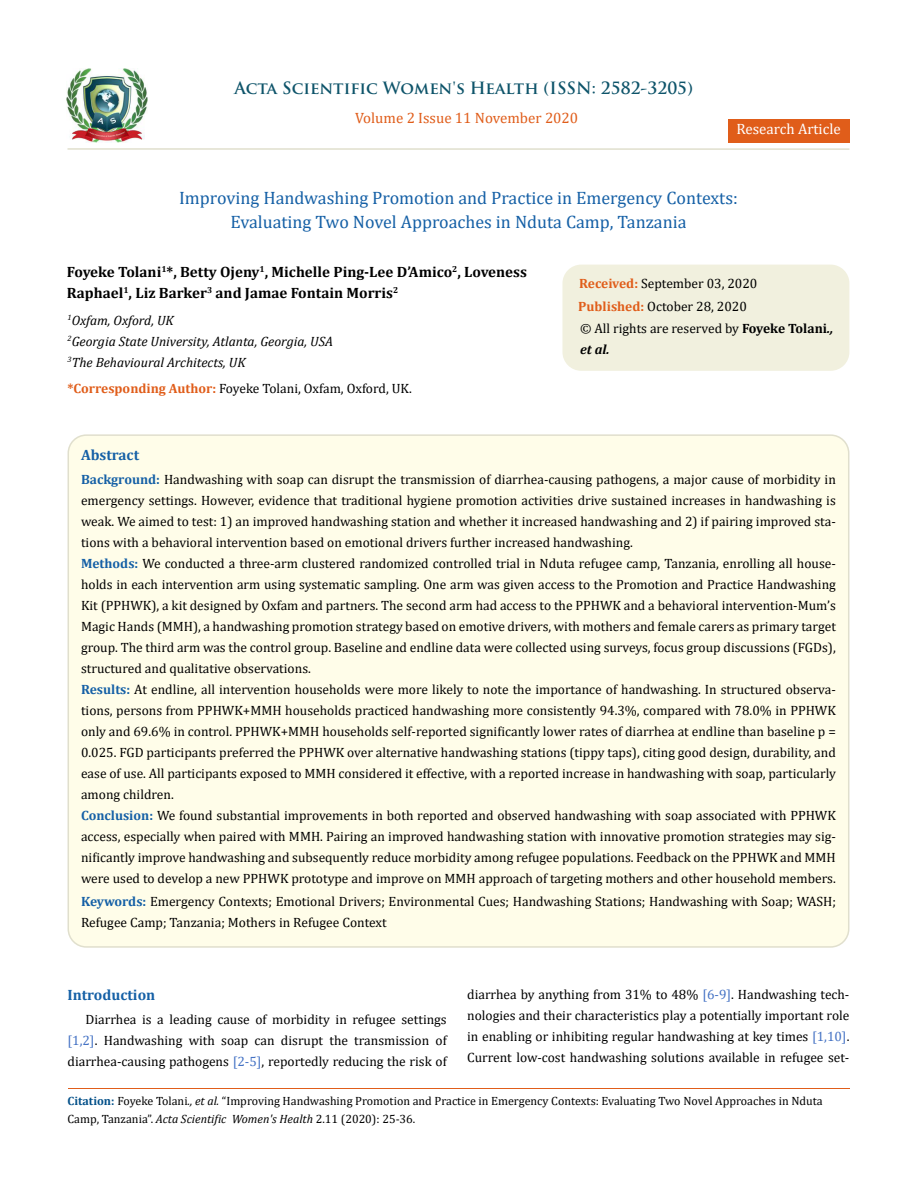
<style>
.page{position:relative;width:917px;height:1188px;background:#fff}
.page>*{position:absolute;margin:0;border:0;box-sizing:border-box;transform-origin:0 0}
.t1{font:18px/24px "Cambria";color:#1560a6;text-align:center}
.t2{font:700 16.5px "Trajan Pro";color:#0e546a}
.t3{font:700 15px/21px "Cambria";color:#000}
.t4{font:15px "Cambria";color:#e05d1a}
.t5{font:700 15px "Cambria";color:#1560a6}
.t6{font:15px "Cambria";color:#fff}
.t7{font:13.5px/21px "Cambria";color:#000}
.t8{font:italic 13.5px/21px "Cambria";color:#000}
.t9{font:12px/18px "Cambria";color:#000}
.s1{font-weight:700;color:#e05d1a}
.s2{font-weight:700}
.s3{font-weight:700;font-style:italic}
.s4{font-weight:700;color:#1560a6}
.s5{color:#4472c4}
.s6{font-weight:700;color:#035089}
.s7{font-style:italic}
</style>
<div class="page">
<img style="left:67px;top:68px;width:80px;height:74px">
<div style="left:727px;top:119px;width:122px;height:23px;background:#e05d1a"></div>
<div style="left:563px;top:265px;width:285px;height:105px;background:#f1f0de;border-radius:18px"></div>
<div style="left:562px;top:265px;width:287px;height:106px;border:2px solid #f1f0de;border-radius:18px"></div>
<div style="left:68px;top:435px;width:780px;height:512px;background:#fffde9;border-radius:18px"></div>
<hr style="left:68px;top:1088px;width:781px;height:1px;background:#e05d1a">
<hr style="left:67px;top:148px;width:782px;height:2px;background:#e0dfcd">
<p class="t2" style="left:234px;top:77px;width:460px">Acta Scientific Women's Health (ISSN: 2582-3205)</p>
<p class="t4" style="left:355px;top:109px;width:224px">Volume 2 Issue 11 November 2020</p>
<p class="t6" style="left:736px;top:120px;width:106px">Research Article</p>
<h1 class="t1" style="left:179px;top:186px;width:560px">Improving Handwashing Promotion and Practice in Emergency Contexts:<br>Evaluating Two Novel Approaches in Nduta Camp, Tanzania</h1>
<p class="t3" style="left:67px;top:261px;width:461px">Foyeke Tolani<sup>1</sup>*, Betty Ojeny<sup>1</sup>, Michelle Ping-Lee D’Amico<sup>2</sup>, Loveness<br>Raphael<sup>1</sup>, Liz Barker<sup>3</sup> and Jamae Fontain Morris<sup>2</sup></p>
<p class="t8" style="left:67px;top:309px;width:267px"><sup>1</sup>Oxfam, Oxford, UK<br><sup>2</sup>Georgia State University, Atlanta, Georgia, USA<br><sup>3</sup>The Behavioural Architects, UK</p>
<p class="t7" style="left:67px;top:378px;width:346px"><span class="s1">*Corresponding Author:</span> Foyeke Tolani, Oxfam, Oxford, UK.</p>
<p class="t7" style="left:578px;top:272px;width:180px;line-height:23px"><span class="s1">Received:</span> September 03, 2020<br><span class="s1">Published:</span> October 28, 2020</p>
<p class="t7" style="left:580px;top:318px;width:254px">© All rights are reserved by <span class="s2">Foyeke Tolani</span><span class="s3">., et al.</span></p>
<p class="t5" style="left:81px;top:445px;width:60px">Abstract</p>
<p class="t7" style="left:81px;top:469px;width:756px"><span class="s4">Background:</span> Handwashing with soap can disrupt the transmission of diarrhea-causing pathogens, a major cause of morbidity in emergency settings. However, evidence that traditional hygiene promotion activities drive sustained increases in handwashing is weak. We aimed to test: 1) an improved handwashing station and whether it increased handwashing and 2) if pairing improved sta&shy;tions with a behavioral intervention based on emotional drivers further increased handwashing.<br><span class="s4">Methods:</span> We conducted a three-arm clustered randomized controlled trial in Nduta refugee camp, Tanzania, enrolling all house&shy;holds in each intervention arm using systematic sampling. One arm was given access to the Promotion and Practice Handwashing Kit (PPHWK), a kit designed by Oxfam and partners. The second arm had access to the PPHWK and a behavioral intervention-Mum’s Magic Hands (MMH), a handwashing promotion strategy based on emotive drivers, with mothers and female carers as primary target group. The third arm was the control group. Baseline and endline data were collected using surveys, focus group discussions (FGDs), structured and qualitative observations.<br><span class="s4">Results:</span> At endline, all intervention households were more likely to note the importance of handwashing. In structured observa&shy;tions, persons from PPHWK+MMH households practiced handwashing more consistently 94.3%, compared with 78.0% in PPHWK only and 69.6% in control. PPHWK+MMH households self-reported significantly lower rates of diarrhea at endline than baseline p = 0.025. FGD participants preferred the PPHWK over alternative handwashing stations (tippy taps), citing good design, durability, and ease of use. All participants exposed to MMH considered it effective, with a reported increase in handwashing with soap, particularly among children.<br><span class="s4">Conclusion:</span> We found substantial improvements in both reported and observed handwashing with soap associated with PPHWK access, especially when paired with MMH. Pairing an improved handwashing station with innovative promotion strategies may sig&shy;nificantly improve handwashing and subsequently reduce morbidity among refugee populations. Feedback on the PPHWK and MMH were used to develop a new PPHWK prototype and improve on MMH approach of targeting mothers and other household members.</p>
<p class="t7" style="left:81px;top:891px;width:756px"><span class="s4">Keywords:</span> Emergency Contexts; Emotional Drivers; Environmental Cues; Handwashing Stations; Handwashing with Soap; WASH;<br>Refugee Camp; Tanzania; Mothers in Refugee Context</p>
<p class="t7" style="left:467px;top:984px;width:384px;text-align:justify">diarrhea by anything from 31% to 48% <span class="s5">[6-9]</span>. Handwashing tech&shy;nologies and their characteristics play a potentially important role in enabling or inhibiting regular handwashing at key times <span class="s5">[1,10]</span>.<br>Current low-cost handwashing solutions available in refugee set-</p>
<p class="t9" style="left:67px;top:1092px;width:756px"><span class="s6">Citation:</span> Foyeke Tolani<span class="s7">., et al.</span> “Improving Handwashing Promotion and Practice in Emergency Contexts: Evaluating Two Novel Approaches in Nduta<br>Camp, Tanzania”. <span class="s7">Acta Scientific Women's Health</span> 2.11 (2020): 25-36.</p>
<p class="t5" style="left:67px;top:984px;width:89px">Introduction</p>
<p class="t7" style="left:67px;top:1009px;width:381px;text-align:justify;text-indent:18px">Diarrhea is a leading cause of morbidity in refugee settings <span class="s5">[1,2]</span>. Handwashing with soap can disrupt the transmission of diarrhea-causing pathogens <span class="s5">[2-5]</span>, reportedly reducing the risk of</p>
</div>
